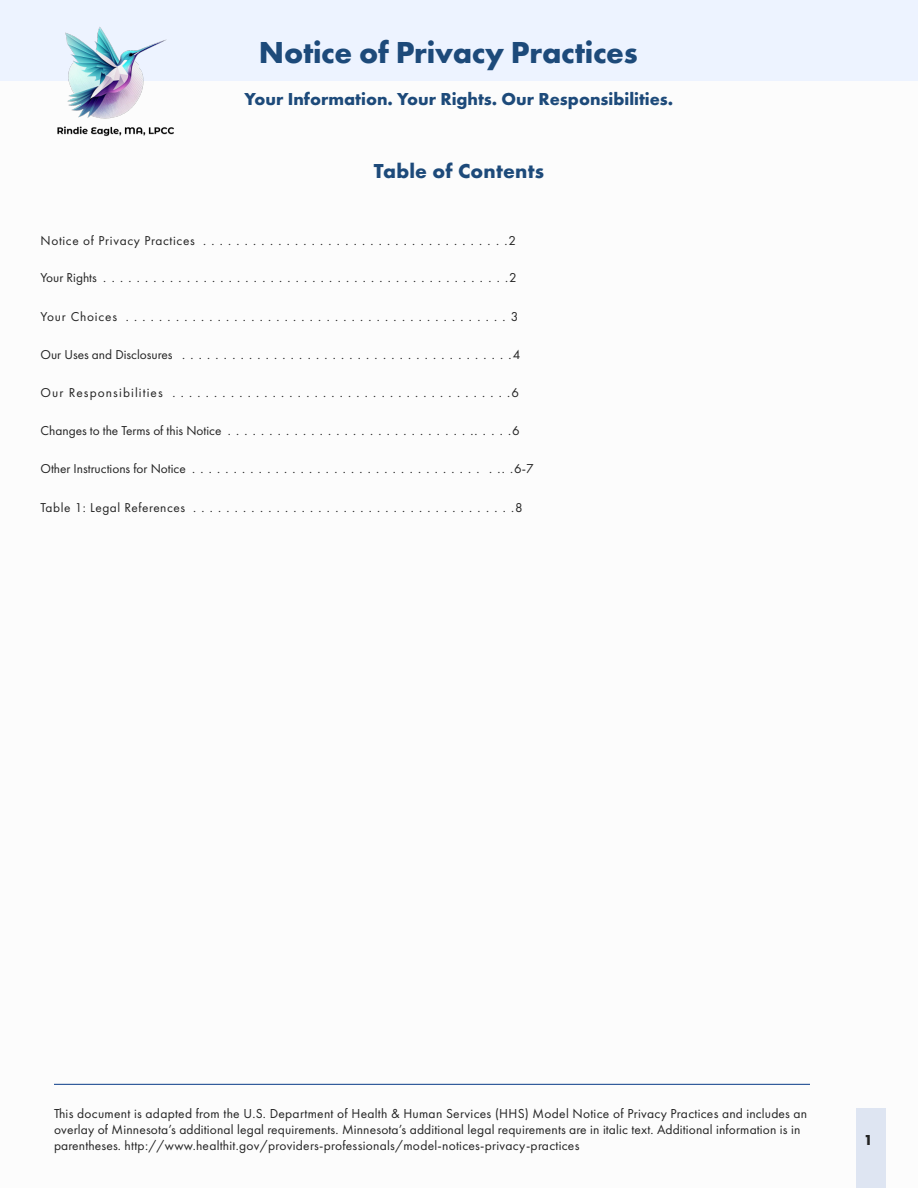
<style>
.page{position:relative;width:918px;height:1188px;background:#fff}
.page>*{position:absolute;margin:0;border:0;box-sizing:border-box;transform-origin:0 0}
.t1{font:700 31.5px "Futura PT";letter-spacing:-.01em;color:#1d4a7a}
.t2{font:700 21px "Futura PT";letter-spacing:.01em;color:#1d4a7a}
.t3{font:700 18px "Futura PT";color:#1d4a7a}
.t4{font:700 15px "Futura PT";color:#232323}
.t5{font:13.5px/16.5px "Futura PT";letter-spacing:.01em;color:#232323}
.t6{font:13.35px "Futura PT";color:#232323}
.t7{font:13.35px "Futura PT";letter-spacing:.04em;color:#232323}
.t8{font:13.35px "Futura PT";letter-spacing:.05em;color:#232323}
.t9{font:13.35px "Futura PT";letter-spacing:.085em;color:#232323}
.t10{font:13.35px "Futura PT";letter-spacing:.06em;color:#232323}
</style>
<div class="page">
<div style="left:856px;top:1108px;width:29px;height:80px;background:#dee5f2"></div>
<hr style="left:54px;top:1084px;width:756px;height:1px;background:#073988">
<div style="left:0;top:0;width:918px;height:81px;background:#edf3ff"></div>
<img style="left:57px;top:27px;width:117px;height:110px">
<h1 class="t1" style="left:259px;top:32px;width:380px">Notice of Privacy Practices</h1>
<h3 class="t3" style="left:245px;top:87px;width:430px">Your Information. Your Rights. Our Responsibilities.</h3>
<h2 class="t2" style="left:374px;top:157px;width:172px">Table of Contents</h2>
<p class="t8" style="left:40px;top:233px;width:477px">Notice of Privacy Practices . . . . . . . . . . . . . . . . . . . . . . . . . . . . . . . . . . . . .2</p>
<p class="t6" style="left:40px;top:270px;width:478px">Your Rights . . . . . . . . . . . . . . . . . . . . . . . . . . . . . . . . . . . . . . . . . . . . . . . . .2</p>
<p class="t10" style="left:40px;top:308px;width:479px">Your Choices . . . . . . . . . . . . . . . . . . . . . . . . . . . . . . . . . . . . . . . . . . . . . . 3</p>
<p class="t6" style="left:40px;top:346px;width:481px">Our Uses and Disclosures . . . . . . . . . . . . . . . . . . . . . . . . . . . . . . . . . . . . . . . .4</p>
<p class="t9" style="left:40px;top:385px;width:480px">Our Responsibilities . . . . . . . . . . . . . . . . . . . . . . . . . . . . . . . . . . . . . . . . .6</p>
<p class="t6" style="left:40px;top:423px;width:481px">Changes to the Terms of this Notice . . . . . . . . . . . . . . . . . . . . . . . . . . . . . .. . . . .6</p>
<p class="t6" style="left:40px;top:461px;width:495px">Other Instructions for Notice . . . . . . . . . . . . . . . . . . . . . . . . . . . . . . . . . . . . .. .6-7</p>
<p class="t7" style="left:40px;top:499px;width:484px">Table 1: Legal References . . . . . . . . . . . . . . . . . . . . . . . . . . . . . . . . . . . . . . .8</p>
<p class="t5" style="left:54px;top:1105px;width:755px">This document is adapted from the U.S. Department of Health &amp; Human Services (HHS) Model Notice of Privacy Practices and includes an overlay of Minnesota’s additional legal requirements. Minnesota’s additional legal requirements are in italic text. Additional information is in parentheses. http://www.healthit.gov/providers-professionals/model-notices-privacy-practices</p>
<p class="t4" style="left:864px;top:1131px;width:10px">1</p>
</div>
